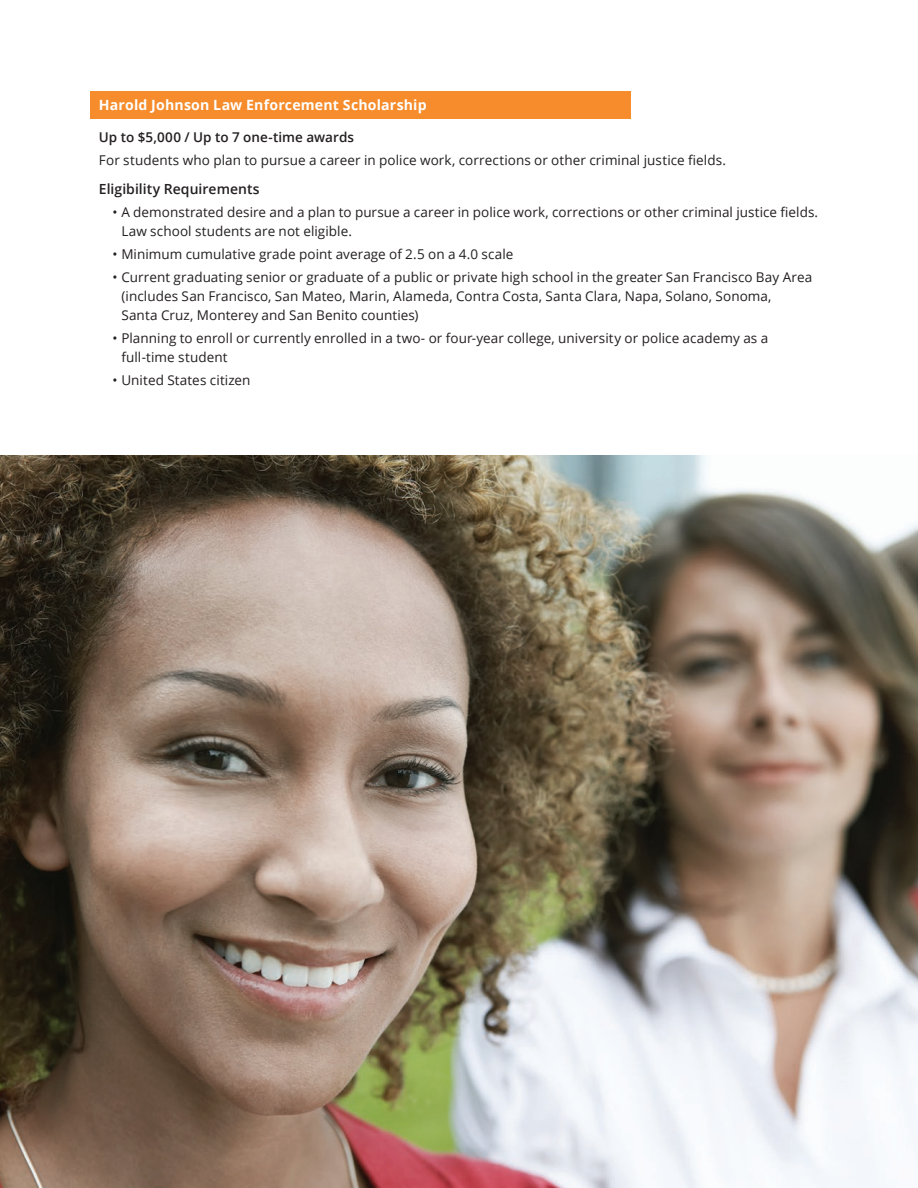
<style>
.page{position:relative;width:918px;height:1188px;background:#fff}
.page>*{position:absolute;margin:0;border:0;box-sizing:border-box;transform-origin:0 0}
.award_title{font:700 14.1px "Open Sans";letter-spacing:.015em;color:#fff}
.eligibility_requirem{font:600 13.95px "Open Sans";letter-spacing:.005em;color:#231f20}
.bullet_text{font:13.5px/18.8px "Open Sans";letter-spacing:.005em;color:#231f20}
.text_1{font:13.5px "Open Sans";letter-spacing:.005em;color:#231f20}
.award_amount{font:600 13.5px "Open Sans";letter-spacing:.005em;color:#231f20}
</style>
<div class="page">
<div style="left:91px;top:91px;width:540px;height:27px;background:#f68c2b"></div>
<img style="left:0;top:455px;width:918px;height:733px">
<p class="award_title" style="left:99px;top:95px;width:329px">Harold Johnson Law Enforcement Scholarship</p>
<p class="award_amount" style="left:99px;top:128px;width:257px">Up to $5,000 / Up to 7 one-time awards</p>
<p class="text_1" style="left:99px;top:151px;width:628px">For students who plan to pursue a career in police work, corrections or other criminal justice fields.</p>
<p class="eligibility_requirem" style="left:99px;top:179px;width:162px">Eligibility Requirements</p>
<p class="bullet_text" style="left:121px;top:202px;width:698px;text-indent:-9px">• A demonstrated desire and a plan to pursue a career in police work, corrections or other criminal justice fields.<br>Law school students are not eligible.</p>
<p class="bullet_text" style="left:112px;top:244px;width:402px">• Minimum cumulative grade point average of 2.5 on a 4.0 scale</p>
<p class="bullet_text" style="left:121px;top:268px;width:692px;text-indent:-9px">• Current graduating senior or graduate of a public or private high school in the greater San Francisco Bay Area (includes San Francisco, San Mateo, Marin, Alameda, Contra Costa, Santa Clara, Napa, Solano, Sonoma,<br>Santa Cruz, Monterey and San Benito counties)</p>
<p class="bullet_text" style="left:121px;top:328px;width:648px;text-indent:-9px">• Planning to enroll or currently enrolled in a two- or four-year college, university or police academy as a full-time student</p>
<p class="bullet_text" style="left:112px;top:370px;width:140px">• United States citizen</p>
</div>
